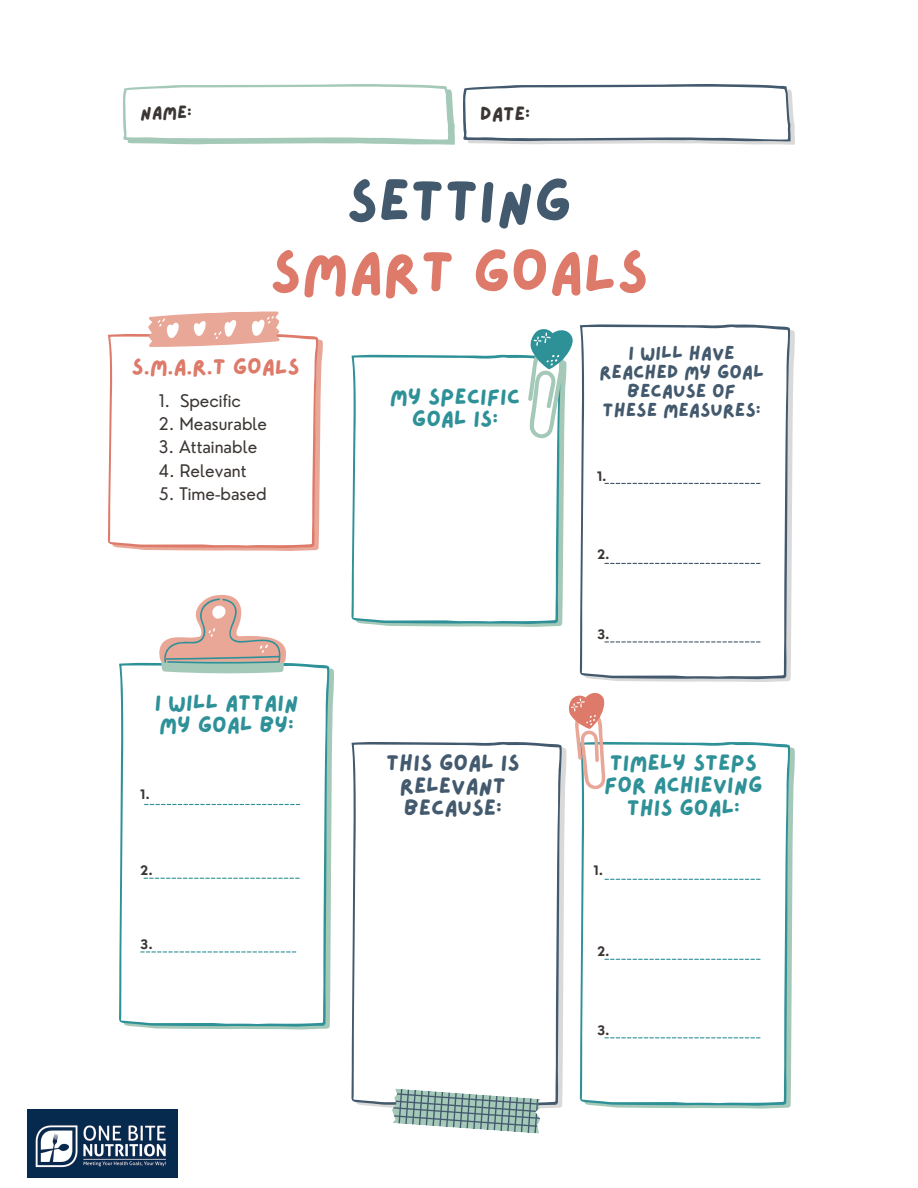
<style>
.page{position:relative;width:918px;height:1188px;background:#fff}
.page>*{position:absolute;margin:0;border:0;box-sizing:border-box;transform-origin:0 0}
.t1{font:59.25px "Lazydog";color:#de7a6a}
.t2{font:59.25px "Lazydog";color:#43596d}
.t3{font:22.5px/22.2px "Lazydog";color:#2e9198;text-align:center}
.t4{font:22.5px/22.5px "Lazydog";color:#43596d;text-align:center}
.t5{font:22.5px "Lazydog";color:#de7a6a}
.t6{font:19.8px "Lazydog";color:#3b3633}
.t7{font:19.35px/19.2px "Lazydog";color:#43596d;text-align:center}
.t8{font:18.3px "Lazydog";color:#3b3633}
.t9{font:16.95px "Nourd";color:#3b3633}
.t10{font:700 12.75px "Nourd";color:#3b3633}
</style>
<div class="page">
<svg style="left:123px;top:84px;width:332px;height:61px"></svg>
<svg style="left:463px;top:84px;width:332px;height:61px"></svg>
<svg style="left:142px;top:667px;width:192px;height:363px"></svg>
<svg style="left:119px;top:663px;width:210px;height:364px"></svg>
<svg style="left:376px;top:747px;width:191px;height:361px"></svg>
<svg style="left:351px;top:742px;width:211px;height:364px"></svg>
<svg style="left:370px;top:443px;width:194px;height:184px"></svg>
<svg style="left:351px;top:355px;width:211px;height:269px"></svg>
<svg style="left:602px;top:747px;width:193px;height:362px"></svg>
<svg style="left:580px;top:742px;width:210px;height:364px"></svg>
<svg style="left:598px;top:330px;width:197px;height:352px"></svg>
<svg style="left:580px;top:324px;width:210px;height:355px"></svg>
<svg style="left:604px;top:563px;width:157px;height:1px"></svg>
<svg style="left:604px;top:641px;width:157px;height:2px"></svg>
<svg style="left:144px;top:804px;width:156px;height:1px"></svg>
<svg style="left:144px;top:878px;width:156px;height:1px"></svg>
<svg style="left:140px;top:951px;width:156px;height:2px"></svg>
<svg style="left:604px;top:879px;width:157px;height:1px"></svg>
<svg style="left:604px;top:959px;width:157px;height:1px"></svg>
<svg style="left:604px;top:1037px;width:157px;height:1px"></svg>
<svg style="left:523px;top:329px;width:50px;height:114px"></svg>
<svg style="left:568px;top:693px;width:41px;height:100px"></svg>
<svg style="left:158px;top:594px;width:129px;height:80px"></svg>
<svg style="left:391px;top:1088px;width:151px;height:46px"></svg>
<svg style="left:126px;top:339px;width:197px;height:212px"></svg>
<svg style="left:108px;top:334px;width:210px;height:214px"></svg>
<svg style="left:148px;top:311px;width:132px;height:37px"></svg>
<img style="left:27px;top:1109px;width:151px;height:69px">
<svg style="left:597px;top:472px;width:164px;height:12px"></svg>
<p class="t8" style="left:140px;top:104px;width:53px">NAME:</p>
<p class="t6" style="left:480px;top:104px;width:52px">DATE:</p>
<p class="t2" style="left:346px;top:172px;width:227px">SETTING</p>
<p class="t1" style="left:270px;top:243px;width:380px">SMART GOALS</p>
<p class="t5" style="left:132px;top:356px;width:170px">S.M.A.R.T GOALS</p>
<p class="t9" style="left:159px;top:390px;width:83px">1. Specific</p>
<p class="t9" style="left:159px;top:413px;width:110px">2. Measurable</p>
<p class="t9" style="left:159px;top:436px;width:100px">3. Attainable</p>
<p class="t9" style="left:159px;top:460px;width:89px">4. Relevant</p>
<p class="t9" style="left:159px;top:483px;width:109px">5. Time-based</p>
<p class="t3" style="left:155px;top:693px;width:145px;text-align:left">I WILL ATTAIN<br>MY GOAL BY:</p>
<p class="t10" style="left:140px;top:786px;width:11px">1.</p>
<p class="t10" style="left:140px;top:862px;width:14px">2.</p>
<p class="t10" style="left:140px;top:936px;width:14px">3.</p>
<p class="t3" style="left:390px;top:386px;width:132px">MY SPECIFIC<br>GOAL IS:</p>
<p class="t7" style="left:599px;top:344px;width:166px">I WILL HAVE<br>REACHED MY GOAL<br>BECAUSE OF<br>THESE MEASURES:</p>
<p class="t10" style="left:597px;top:546px;width:14px">2.</p>
<p class="t10" style="left:597px;top:626px;width:14px">3.</p>
<p class="t4" style="left:386px;top:753px;width:135px">THIS GOAL IS<br>RELEVANT<br>BECAUSE:</p>
<p class="t3" style="left:604px;top:753px;width:160px">TIMELY STEPS<br>FOR ACHIEVING<br>THIS GOAL:</p>
<p class="t10" style="left:594px;top:862px;width:11px">1.</p>
<p class="t10" style="left:597px;top:943px;width:14px">2.</p>
<p class="t10" style="left:597px;top:1022px;width:14px">3.</p>
</div>
